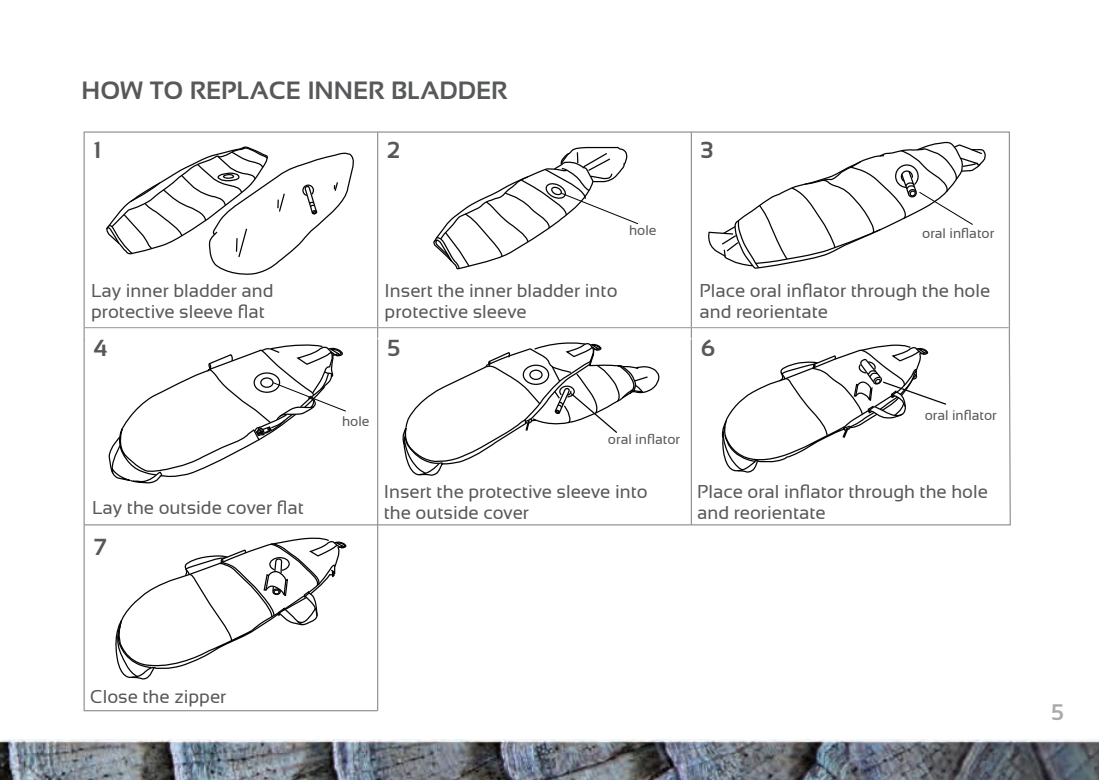
<style>
.page{position:relative;width:1099px;height:780px;background:#fff}
.page>*{position:absolute;margin:0;border:0;box-sizing:border-box;transform-origin:0 0}
.t1{font:700 25px "Sansation";color:#57585a}
.t2{font:700 23.25px "Sansation";color:#57585a}
.t3{font:700 22.5px "Sansation";color:#a8a9ad}
.t4{font:18.5px/21px "Sansation";color:#57585a}
.t5{font:14px "Sansation";color:#57585a}
</style>
<div class="page">
<img style="left:0;top:739px;width:1098px;height:41px">
<svg style="left:83px;top:131px;width:928px;height:395px"></svg>
<hr style="left:377px;top:132px;width:1px;height:206px;background:#939598">
<hr style="left:690px;top:132px;width:2px;height:206px;background:#939598">
<svg style="left:106px;top:146px;width:249px;height:129px"></svg>
<svg style="left:432px;top:146px;width:207px;height:130px"></svg>
<svg style="left:706px;top:142px;width:280px;height:138px"></svg>
<svg style="left:83px;top:338px;width:296px;height:374px"></svg>
<hr style="left:84px;top:327px;width:924px;height:1px;background:#a8a9ad">
<hr style="left:377px;top:339px;width:1px;height:371px;background:#939598">
<hr style="left:690px;top:339px;width:2px;height:186px;background:#939598">
<svg style="left:113px;top:536px;width:234px;height:144px"></svg>
<svg style="left:108px;top:344px;width:239px;height:147px"></svg>
<svg style="left:401px;top:339px;width:259px;height:138px"></svg>
<svg style="left:721px;top:345px;width:226px;height:128px"></svg>
<p class="t1" style="left:82px;top:76px;width:427px">HOW TO REPLACE INNER BLADDER</p>
<p class="t2" style="left:93px;top:137px;width:9px">1</p>
<p class="t2" style="left:387px;top:137px;width:15px">2</p>
<p class="t2" style="left:700px;top:137px;width:14px">3</p>
<p class="t5" style="left:629px;top:222px;width:29px">hole</p>
<p class="t5" style="left:922px;top:225px;width:74px">oral inflator</p>
<p class="t4" style="left:91px;top:280px;width:184px">Lay inner bladder and protective sleeve flat</p>
<p class="t4" style="left:384px;top:280px;width:234px">Insert the inner bladder into protective sleeve</p>
<p class="t4" style="left:699px;top:280px;width:292px">Place oral inflator through the hole and reorientate</p>
<p class="t2" style="left:94px;top:335px;width:15px">4</p>
<p class="t2" style="left:387px;top:335px;width:15px">5</p>
<p class="t2" style="left:700px;top:335px;width:16px">6</p>
<p class="t5" style="left:342px;top:414px;width:29px">hole</p>
<p class="t5" style="left:608px;top:431px;width:74px">oral inflator</p>
<p class="t5" style="left:924px;top:407px;width:74px">oral inflator</p>
<p class="t4" style="left:384px;top:480px;width:265px">Insert the protective sleeve into</p>
<p class="t4" style="left:92px;top:497px;width:213px">Lay the outside cover flat</p>
<p class="t4" style="left:384px;top:501px;width:147px">the outside cover</p>
<p class="t2" style="left:94px;top:533px;width:15px">7</p>
<p class="t4" style="left:697px;top:480px;width:292px">Place oral inflator through the hole and reorientate</p>
<p class="t4" style="left:90px;top:686px;width:138px">Close the zipper</p>
<p class="t3" style="left:1051px;top:699px;width:14px">5</p>
</div>
